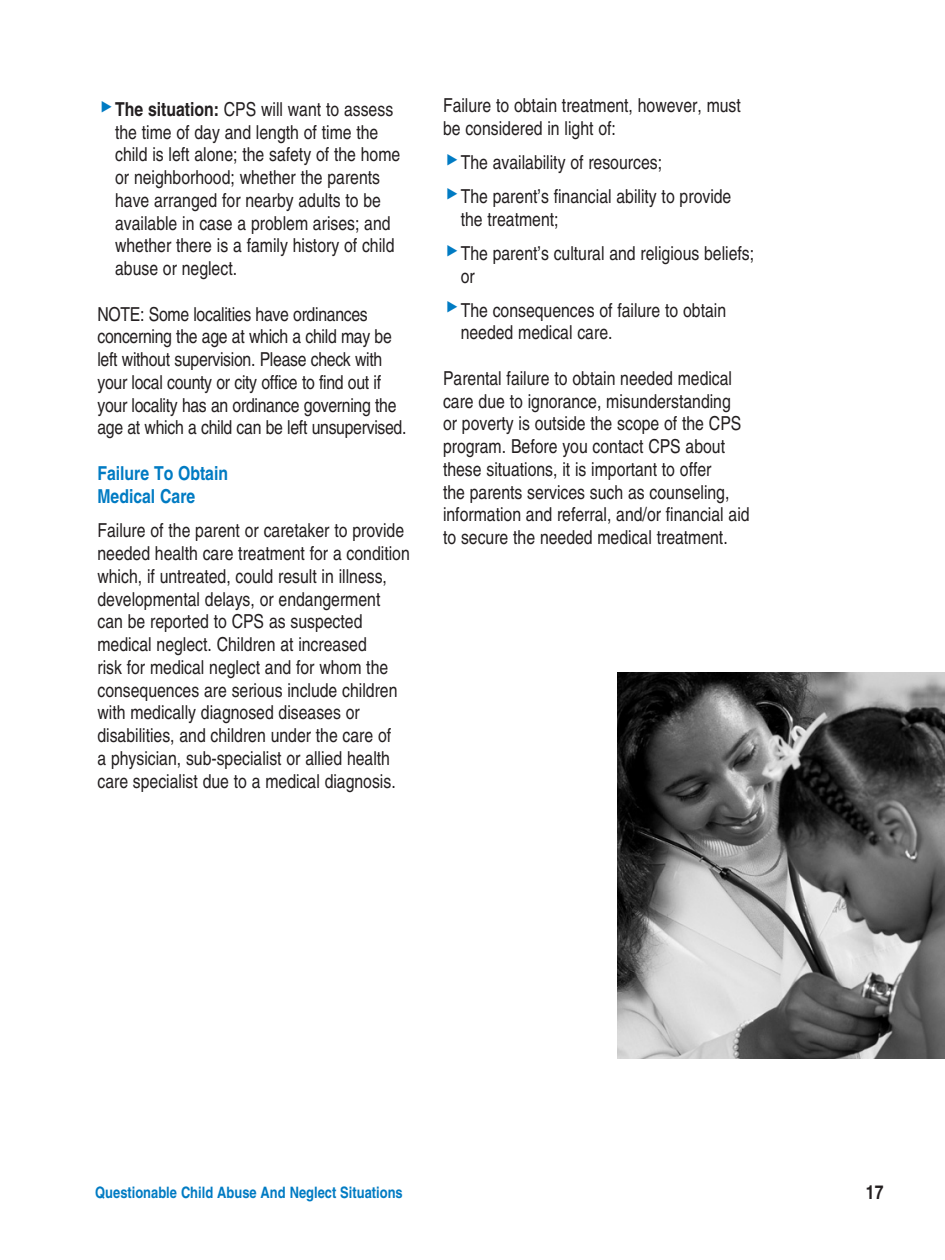
<style>
.page{position:relative;width:945px;height:1260px;background:#fff}
.page>*{position:absolute;margin:0;border:0;box-sizing:border-box;transform-origin:0 0}
.Body{font:condensed 19.25px/22.8px "Helvetica";color:#231f20}
.bullet{font:condensed 19.25px/22.8px "Helvetica";color:#231f20}
.Subhead_1{font:700 condensed 19.25px/23.1px "Helvetica";color:#007bc3}
.t1{font:700 condensed 19.25px "Helvetica";color:#231f20}
.footer_right{font:700 condensed 15.75px "Helvetica";color:#007bc3}
.s1{font-weight:700}
</style>
<div class="page">
<img style="left:617px;top:672px;width:328px;height:387px">
<p class="bullet" style="left:115px;top:98px;width:287px"><span class="s1">The situation:</span> CPS will want to assess the time of day and length of time the child is left alone; the safety of the home or neighborhood; whether the parents have arranged for nearby adults to be available in case a problem arises; and whether there is a family history of child abuse or neglect.</p>
<p class="Body" style="left:97px;top:302px;width:311px">NOTE: Some localities have ordinances concerning the age at which a child may be left without supervision. Please check with your local county or city office to find out if your locality has an ordinance governing the age at which a child can be left unsupervised.</p>
<p class="Subhead_1" style="left:97px;top:462px;width:132px">Failure To Obtain<br>Medical Care</p>
<p class="Body" style="left:97px;top:519px;width:314px">Failure of the parent or caretaker to provide needed health care treatment for a condition which, if untreated, could result in illness, developmental delays, or endangerment can be reported to CPS as suspected medical neglect. Children at increased<br>risk for medical neglect and for whom the consequences are serious include children with medically diagnosed diseases or disabilities, and children under the care of<br>a physician, sub-specialist or allied health care specialist due to a medical diagnosis.</p>
<p class="Body" style="left:443px;top:94px;width:299px">Failure to obtain treatment, however, must be considered in light of:</p>
<p class="bullet" style="left:461px;top:151px;width:203px">The availability of resources;</p>
<p class="bullet" style="left:461px;top:185px;width:272px">The parent’s financial ability to provide the treatment;</p>
<p class="bullet" style="left:461px;top:242px;width:295px">The parent’s cultural and religious beliefs; or</p>
<p class="bullet" style="left:461px;top:298px;width:267px">The consequences of failure to obtain needed medical care.</p>
<p class="Body" style="left:443px;top:367px;width:308px">Parental failure to obtain needed medical care due to ignorance, misunderstanding or poverty is outside the scope of the CPS program. Before you contact CPS about these situations, it is important to offer<br>the parents services such as counseling, information and referral, and/or financial aid to secure the needed medical treatment.</p>
<p class="footer_right" style="left:95px;top:1183px;width:309px">Questionable Child Abuse And Neglect Situations</p>
<p class="t1" style="left:866px;top:1181px;width:19px">17</p>
</div>
